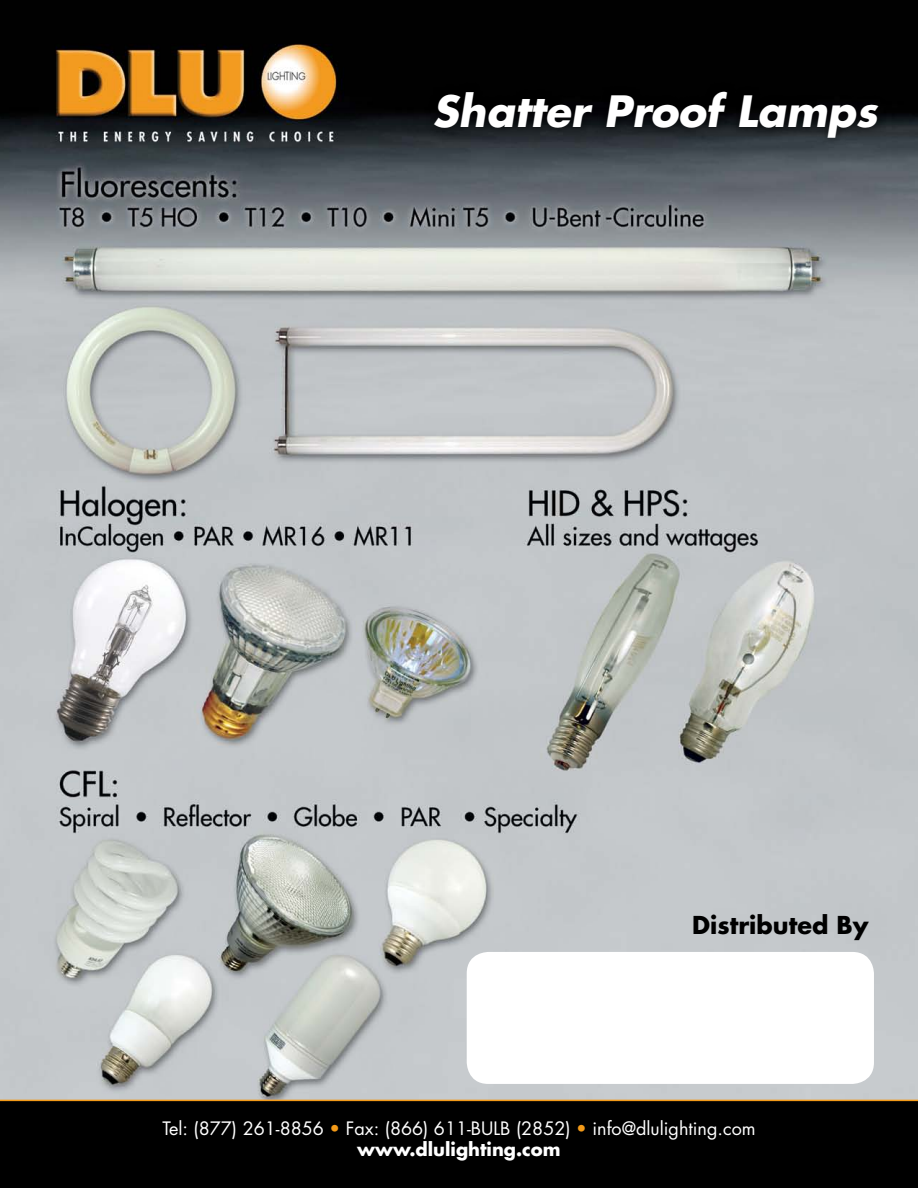
<style>
.page{position:relative;width:918px;height:1188px;background:#fff}
.page>*{position:absolute;margin:0;border:0;box-sizing:border-box;transform-origin:0 0}
.t1{font:italic 700 42px "Futura";color:#fff}
.t2{font:700 24px "Futura";color:#000}
.t3{font:18px/21.6px "Futura";color:#fff;text-align:center}
.s1{color:#f39a18}
.s2{font-weight:700}
</style>
<div class="page">
<img style="left:0;top:0;width:918px;height:1100px">
<div style="left:467px;top:952px;width:407px;height:132px;background:#fff;border-radius:22px"></div>
<div style="left:0;top:1101px;width:918px;height:87px;background:#000"></div>
<hr style="left:0;top:1100px;width:918px;height:1px;background:#f39a18">
<div style="left:424px;top:82px;width:462px;height:64px;background:#000;opacity:.75"></div>
<h1 class="t1" style="left:432px;top:82px;width:447px">Shatter Proof Lamps</h1>
<h2 class="t2" style="left:692px;top:909px;width:178px">Distributed By</h2>
<p class="t3" style="left:162px;top:1117px;width:595px">Tel: (877) 261-8856 <span class="s1">•</span> Fax: (866) 611-BULB (2852) <span class="s1">•</span> info@dlulighting.com <span class="s2">www.dlulighting.com</span></p>
</div>
